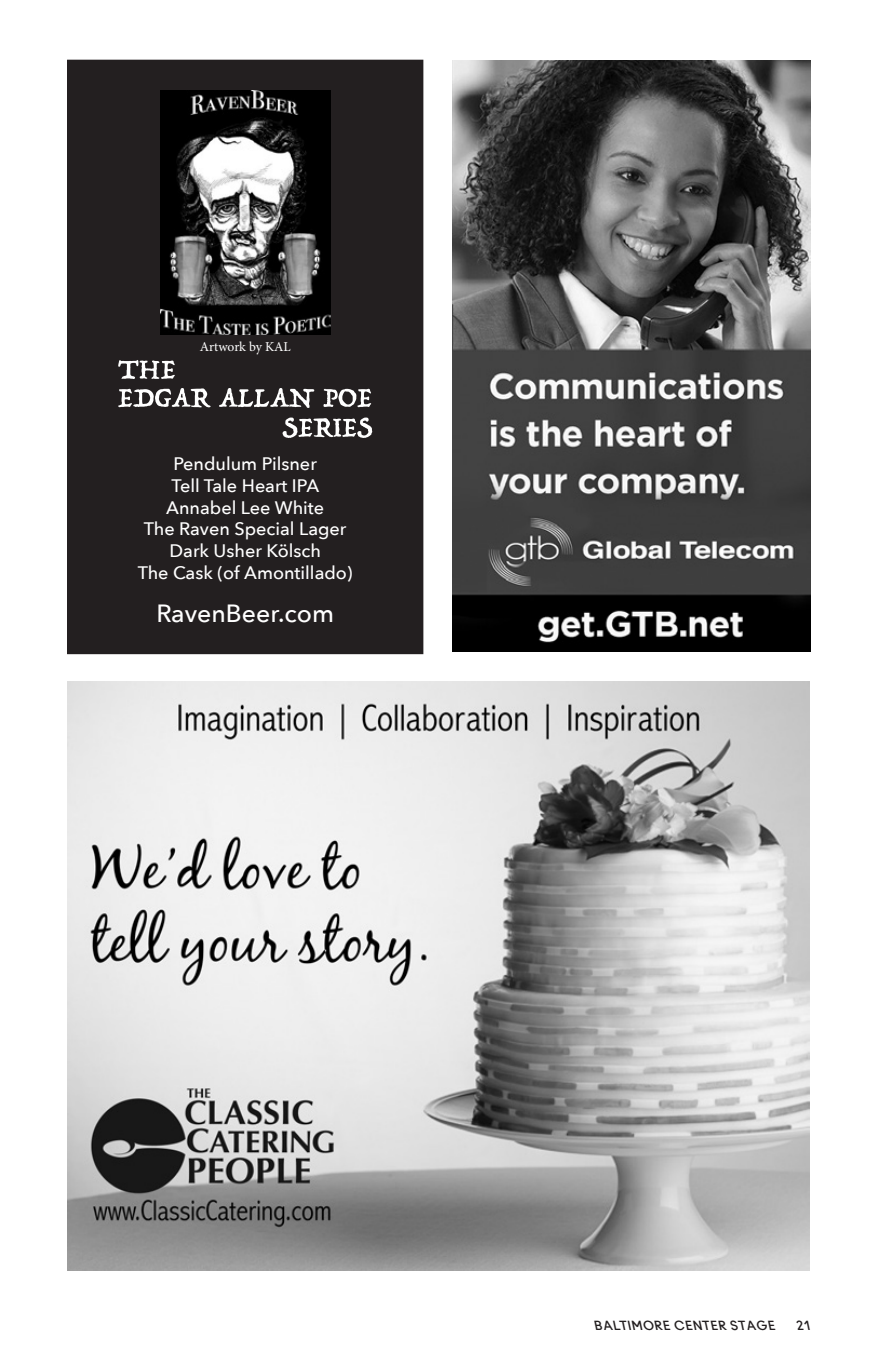
<style>
.page{position:relative;width:871px;height:1357px;background:#fff}
.page>*{position:absolute;margin:0;border:0;box-sizing:border-box;transform-origin:0 0}
.t1{font:500 24.75px "Avenir Next";color:#fff}
.t2{font:500 18px/21.6px "Avenir Next";color:#fff;text-align:center}
.t3{font:13.5px "Minion Pro";letter-spacing:-.005em;color:#fff}
.t4{font:italic 12.38px "Ano Bold Back";letter-spacing:.07em;color:#231f20}
</style>
<div class="page">
<img style="left:67px;top:682px;width:743px;height:589px">
<img style="left:453px;top:61px;width:357px;height:590px">
<div style="left:68px;top:60px;width:355px;height:594px;background:#231f20"></div>
<img style="left:160px;top:91px;width:170px;height:243px">
<svg style="left:118px;top:360px;width:57px;height:19px"></svg>
<svg style="left:118px;top:388px;width:93px;height:19px"></svg>
<svg style="left:219px;top:388px;width:95px;height:20px"></svg>
<svg style="left:323px;top:389px;width:48px;height:18px"></svg>
<svg style="left:282px;top:417px;width:90px;height:21px"></svg>
<p class="t3" style="left:200px;top:337px;width:92px">Artwork by KAL</p>
<p class="t2" style="left:138px;top:452px;width:216px">Pendulum Pilsner<br>Tell Tale Heart IPA<br>Annabel Lee White<br>The Raven Special Lager<br>Dark Usher Kölsch<br>The Cask (of Amontillado)</p>
<p class="t1" style="left:156px;top:592px;width:179px">RavenBeer.com</p>
<p class="t4" style="left:594px;top:1318px;width:182px">BALTIMORE CENTER STAGE</p>
<p class="t4" style="left:796px;top:1318px;width:15px">21</p>
</div>
